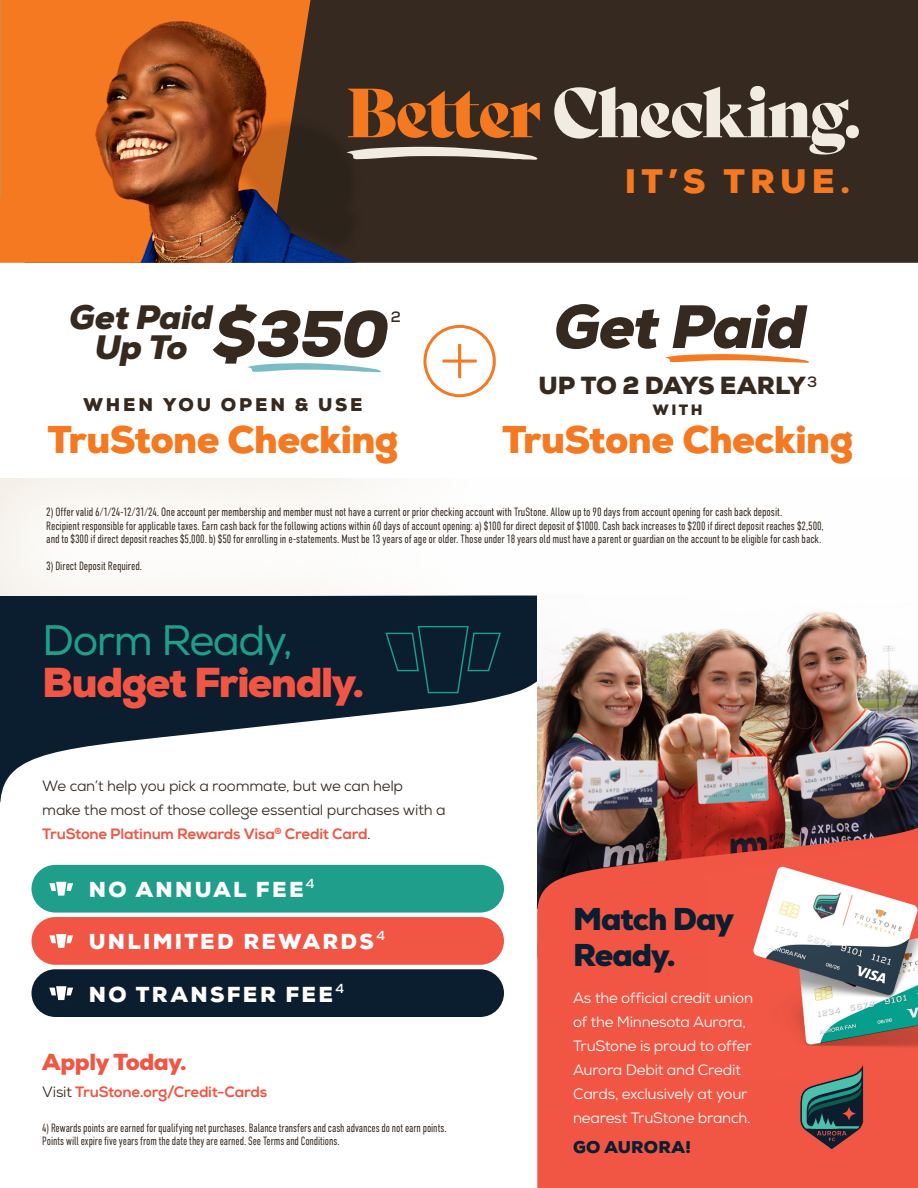
<style>
.page{position:relative;width:918px;height:1188px;background:#fff}
.page>*{position:absolute;margin:0;border:0;box-sizing:border-box;transform-origin:0 0}
.t1{font:67.5px "Bely Display";letter-spacing:-.04em;color:#f1ebe1}
.t2{font:italic 900 65.1px "Nexa";color:#362a20}
.t3{font:italic 900 61.05px "Nexa";letter-spacing:-.03em;color:#362a20}
.t4{font:900 40.5px "Nexa";letter-spacing:-.035em;color:#f05643}
.t5{font:40.5px "Nexa";letter-spacing:-.035em;color:#1f9e8b}
.t6{font:900 37.5px "Nexa";letter-spacing:-.015em;color:#f47921}
.t7{font:italic 900 33.9px "Nexa";letter-spacing:-.005em;color:#362a20}
.t8{font:900 33px "Nexa";letter-spacing:.15em;color:#f47921}
.t9{font:900 30.6px/35.8px "Nexa";letter-spacing:-.035em;color:#0b1e30}
.t10{font:900 24px "Nexa";letter-spacing:-.005em;color:#362a20}
.t11{font:900 22.5px "Nexa";letter-spacing:-.02em;color:#f05643}
.t12{font:900 21px "Nexa";letter-spacing:.11em;color:#fff}
.t13{font:900 17.85px "Nexa";letter-spacing:.16em;color:#362a20}
.t14{font:900 16.5px "Nexa";letter-spacing:.01em;color:#0b1e30}
.t15{font:15px/24px "Nexa";letter-spacing:-.015em;color:#fff}
.t16{font:15px/24px "Nexa";letter-spacing:-.015em;color:#362a20}
.t17{font:15px "Nexa X Bold";letter-spacing:-.02em;color:#f05643}
.t18{font:700 15px "Nexa";color:#362a20}
.t19{font:900 14.55px "Nexa";color:#362a20}
.Bullet_Level_2__Text_Only{font:300 12px/13.5px "DIN Condensed";letter-spacing:-.005em;color:#362a20;scale:.92 1}
.Bullet_Level_2__Text_Only-2{font:300 12px/13.5px "DIN Condensed";letter-spacing:-.005em;color:#362a20;scale:.89 1}
.s1{color:#f47921}
.s2{font-family:"Nexa X Bold";color:#f05643}
.s3{font-family:"Nexa";color:#362a20}
</style>
<div class="page">
<div style="left:0;top:597px;width:538px;height:84px;background:#0b1e30"></div>
<svg style="left:0;top:681px;width:538px;height:206px"></svg>
<img style="left:538px;top:611px;width:380px;height:210px">
<div style="left:0;top:477px;width:918px;height:120px;background:linear-gradient(to right,#faf8f4,#fff)"></div>
<div style="left:537px;top:979px;width:381px;height:209px;background:#f05643"></div>
<svg style="left:537px;top:821px;width:381px;height:158px;fill:#f05643"></svg>
<div style="left:32px;top:865px;width:472px;height:48px;background:#1f9e8b;border-radius:24px"></div>
<div style="left:32px;top:917px;width:472px;height:48px;background:#f05643;border-radius:24px"></div>
<div style="left:32px;top:969px;width:472px;height:48px;background:#0b1e30;border-radius:24px"></div>
<div style="left:310px;top:0;width:608px;height:263px;background:#362a20"></div>
<div style="left:0;top:0;width:310px;height:263px;background:#f47921"></div>
<div style="left:425px;top:18px;width:22px;height:240px;background:#362a20"></div>
<img style="left:60px;top:14px;width:365px;height:249px">
<svg style="left:247px;top:363px;width:134px;height:9px"></svg>
<div style="left:705px;top:1079px;width:213px;height:28px;background:#f05643"></div>
<img style="left:705px;top:841px;width:213px;height:238px">
<svg style="left:800px;top:1061px;width:64px;height:89px"></svg>
<svg style="left:346px;top:146px;width:194px;height:14px"></svg>
<svg style="left:665px;top:354px;width:144px;height:9px"></svg>
<div style="left:423px;top:325px;width:73px;height:72px;border:3px solid #f47921;border-radius:50%"></div>
<svg style="left:442px;top:344px;width:35px;height:35px"></svg>
<svg style="left:384px;top:625px;width:118px;height:69px"></svg>
<svg style="left:49px;top:882px;width:24px;height:14px"></svg>
<svg style="left:49px;top:934px;width:24px;height:14px"></svg>
<svg style="left:49px;top:986px;width:24px;height:14px"></svg>
<p class="t1" style="left:346px;top:58px;width:516px"><span class="s1">Better</span> Checking.</p>
<p class="t8" style="left:625px;top:159px;width:227px">IT’S TRUE.</p>
<p class="t2" style="left:213px;top:292px;width:178px">$350</p>
<p class="t7" style="left:69px;top:295px;width:145px">Get Paid</p>
<p class="t18" style="left:391px;top:307px;width:12px">2</p>
<p class="t7" style="left:95px;top:325px;width:95px">Up To</p>
<p class="t13" style="left:83px;top:393px;width:281px">WHEN YOU OPEN &amp; USE</p>
<p class="t6" style="left:47px;top:414px;width:353px">TruStone Checking</p>
<p class="t3" style="left:554px;top:288px;width:254px">Get Paid</p>
<p class="t10" style="left:538px;top:369px;width:280px">UP TO 2 DAYS EARLY<sup>3</sup></p>
<p class="t19" style="left:653px;top:401px;width:51px">WITH</p>
<p class="t6" style="left:502px;top:415px;width:353px">TruStone Checking</p>
<p class="Bullet_Level_2__Text_Only" style="left:46px;top:505px;width:802px">2) Offer valid 6/1/24-12/31/24. One account per membership and member must not have a current or prior checking account with TruStone. Allow up to 90 days from account opening for cash back deposit.</p>
<p class="Bullet_Level_2__Text_Only" style="left:46px;top:519px;width:847px">Recipient responsible for applicable taxes. Earn cash back for the following actions within 60 days of account opening: a) $100 for direct deposit of $1000. Cash back increases to $200 if direct deposit reaches $2,500, and to $300 if direct deposit reaches $5,000. b) $50 for enrolling in e-statements. Must be 13 years of age or older. Those under 18 years old must have a parent or guardian on the account to be eligible for cash back.</p>
<p class="Bullet_Level_2__Text_Only" style="left:46px;top:559px;width:106px">3) Direct Deposit Required.</p>
<p class="t5" style="left:42px;top:615px;width:252px">Dorm Ready,</p>
<p class="t4" style="left:42px;top:656px;width:323px">Budget Friendly.</p>
<p class="t16" style="left:42px;top:774px;width:362px">We can’t help you pick a roommate, but we can help</p>
<p class="t16" style="left:42px;top:798px;width:405px">make the most of those college essential purchases with a<br><span class="s2">TruStone Platinum Rewards Visa</span><sup>®</sup> <span class="s2">Credit Card</span>.</p>
<p class="t12" style="left:89px;top:876px;width:227px">NO ANNUAL FEE<sup>4</sup></p>
<p class="t12" style="left:89px;top:928px;width:298px">UNLIMITED REWARDS<sup>4</sup></p>
<p class="t12" style="left:89px;top:980px;width:257px">NO TRANSFER FEE<sup>4</sup></p>
<p class="t11" style="left:42px;top:1047px;width:146px">Apply Today.</p>
<p class="t17" style="left:42px;top:1083px;width:227px"><span class="s3">Visit</span> TruStone.org/Credit-Cards</p>
<p class="Bullet_Level_2__Text_Only-2" style="left:42px;top:1121px;width:456px">4) Rewards points are earned for qualifying net purchases. Balance transfers and cash advances do not earn points.<br>Points will expire five years from the date they are earned. See Terms and Conditions.</p>
<p class="t9" style="left:573px;top:902px;width:162px">Match Day<br>Ready.</p>
<p class="t15" style="left:573px;top:986px;width:182px">As the official credit union of the Minnesota Aurora,<br>TruStone is proud to offer<br>Aurora Debit and Credit<br>Cards, exclusively at your nearest TruStone branch.</p>
<p class="t14" style="left:573px;top:1136px;width:119px">GO AURORA!</p>
</div>
